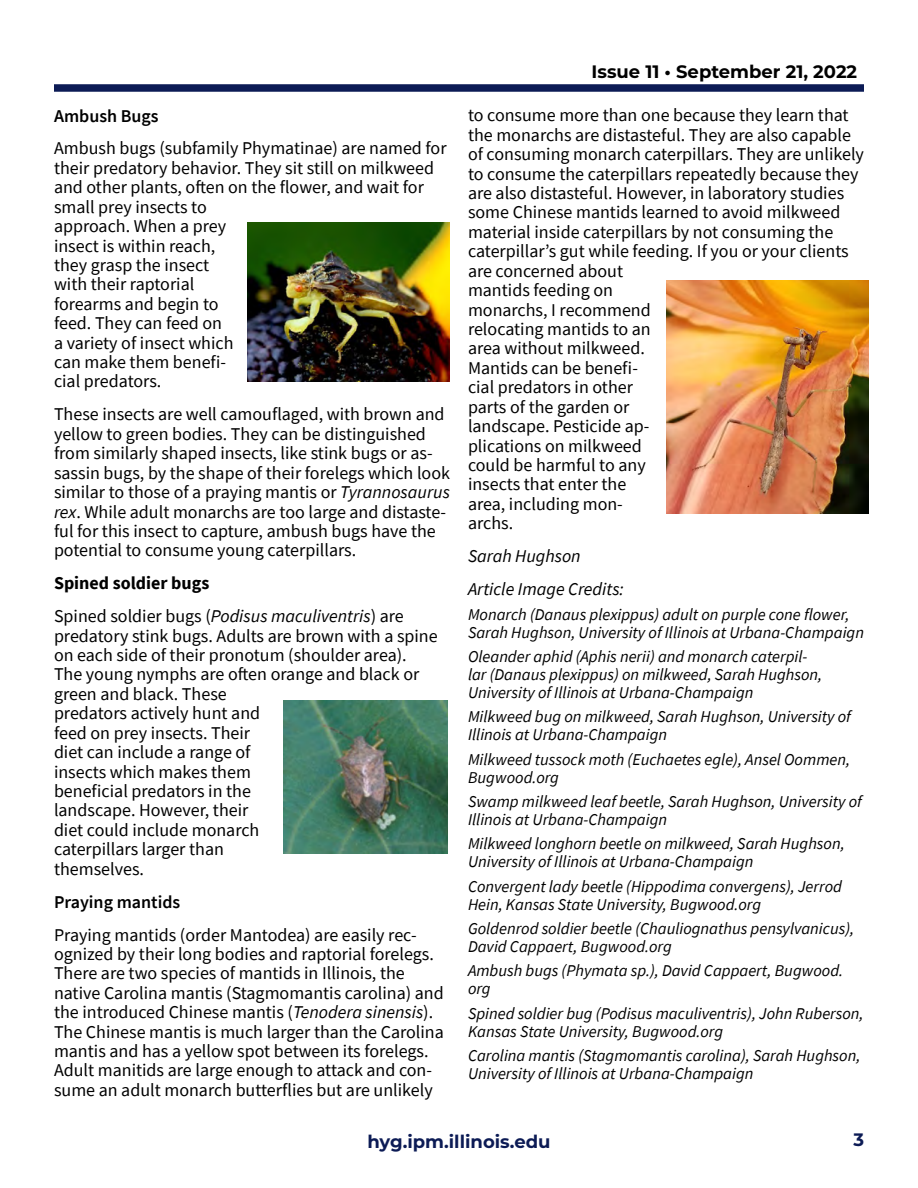
<style>
.page{position:relative;width:918px;height:1188px;background:#fff}
.page>*{position:absolute;margin:0;border:0;box-sizing:border-box;transform-origin:0 0}
.t1{font:18px/19.4px "Source Sans Pro";color:#000}
.t2{font:italic 18px/32.8px "Source Sans Pro";color:#000}
.t3{font:700 18px "Montserrat";color:#000}
.t4{font:600 18px "Source Sans Pro";color:#000}
.t5{font:700 18px "Montserrat";color:#0c1b55}
.t6{font:italic 16.5px/17.9px "Source Sans Pro";color:#000}
.s1{font-style:italic}
.s2{font-weight:700}
</style>
<div class="page">
<div style="left:54px;top:84px;width:810px;height:8px;background:#0c1b55"></div>
<img style="left:248px;top:223px;width:202px;height:158px">
<img style="left:283px;top:700px;width:165px;height:153px">
<img style="left:666px;top:280px;width:202px;height:234px">
<p class="t4" style="left:54px;top:104px;width:106px">Ambush Bugs</p>
<p class="t1" style="left:54px;top:139px;width:394px">Ambush bugs (subfamily Phymatinae) are named for their predatory behavior. They sit still on milkweed and other plants, often on the flower, and wait for small prey insects to<br>approach. When a prey<br>insect is within reach,<br>they grasp the insect<br>with their raptorial<br>forearms and begin to<br>feed. They can feed on<br>a variety of insect which<br>can make them benefi-<br>cial predators.</p>
<p class="t1" style="left:54px;top:405px;width:398px">These insects are well camouflaged, with brown and yellow to green bodies. They can be distinguished from similarly shaped insects, like stink bugs or as&shy;sassin bugs, by the shape of their forelegs which look similar to those of a praying mantis or <span class="s1">Tyrannosaurus rex</span>. While adult monarchs are too large and distaste&shy;ful for this insect to capture, ambush bugs have the potential to consume young caterpillars.</p>
<p class="t1" style="left:54px;top:567px;width:351px;line-height:32.8px"><span class="s2">Spined soldier bugs<br></span>Spined soldier bugs (<span class="s1">Podisus maculiventris</span>) are</p>
<p class="t1" style="left:54px;top:626px;width:385px">predatory stink bugs. Adults are brown with a spine on each side of their pronotum (shoulder area).<br>The young nymphs are often orange and black or green and black. These<br>predators actively hunt and<br>feed on prey insects. Their<br>diet can include a range of<br>insects which makes them<br>beneficial predators in the<br>landscape. However, their<br>diet could include monarch<br>caterpillars larger than<br>themselves.</p>
<p class="t4" style="left:54px;top:890px;width:128px">Praying mantids</p>
<p class="t1" style="left:54px;top:925px;width:391px">Praying mantids (order Mantodea) are easily rec&shy;ognized by their long bodies and raptorial forelegs.<br>There are two species of mantids in Illinois, the native Carolina mantis (Stagmomantis carolina) and the introduced Chinese mantis (<span class="s1">Tenodera sinensis</span>).<br>The Chinese mantis is much larger than the Carolina mantis and has a yellow spot between its forelegs.<br>Adult manitids are large enough to attack and con&shy;sume an adult monarch butterflies but are unlikely</p>
<p class="t3" style="left:592px;top:58px;width:267px">Issue 11 • September 21, 2022</p>
<p class="t1" style="left:468px;top:106px;width:398px">to consume more than one because they learn that the monarchs are distasteful. They are also capable of consuming monarch caterpillars. They are unlikely to consume the caterpillars repeatedly because they are also distasteful. However, in laboratory studies some Chinese mantids learned to avoid milkweed material inside caterpillars by not consuming the caterpillar’s gut while feeding. If you or your clients are concerned about<br>mantids feeding on<br>monarchs, I recommend<br>relocating mantids to an<br>area without milkweed.<br>Mantids can be benefi-<br>cial predators in other<br>parts of the garden or<br>landscape. Pesticide ap-<br>plications on milkweed<br>could be harmful to any<br>insects that enter the<br>area, including mon-<br>archs.</p>
<p class="t2" style="left:468px;top:540px;width:157px">Sarah Hughson<br>Article Image Credits:</p>
<p class="t6" style="left:468px;top:605px;width:398px">Monarch (Danaus plexippus) adult on purple cone flower,<br>Sarah Hughson, University of Illinois at Urbana-Champaign</p>
<p class="t6" style="left:468px;top:648px;width:356px">Oleander aphid (Aphis nerii) and monarch caterpil&shy;lar (Danaus plexippus) on milkweed, Sarah Hughson,<br>University of Illinois at Urbana-Champaign</p>
<p class="t6" style="left:468px;top:708px;width:384px">Milkweed bug on milkweed, Sarah Hughson, University of<br>Illinois at Urbana-Champaign</p>
<p class="t6" style="left:468px;top:750px;width:384px">Milkweed tussock moth (Euchaetes egle), Ansel Oommen,<br>Bugwood.org</p>
<p class="t6" style="left:468px;top:792px;width:395px">Swamp milkweed leaf beetle, Sarah Hughson, University of<br>Illinois at Urbana-Champaign</p>
<p class="t6" style="left:468px;top:835px;width:378px">Milkweed longhorn beetle on milkweed, Sarah Hughson,<br>University of Illinois at Urbana-Champaign</p>
<p class="t6" style="left:468px;top:877px;width:375px">Convergent lady beetle (Hippodima convergens), Jerrod<br>Hein, Kansas State University, Bugwood.org</p>
<p class="t6" style="left:468px;top:920px;width:388px">Goldenrod soldier beetle (Chauliognathus pensylvanicus),<br>David Cappaert, Bugwood.org</p>
<p class="t6" style="left:468px;top:962px;width:377px">Ambush bugs (Phymata sp.), David Cappaert, Bugwood. org</p>
<p class="t6" style="left:468px;top:1004px;width:397px">Spined soldier bug (Podisus maculiventris), John Ruberson,<br>Kansas State University, Bugwood.org</p>
<p class="t6" style="left:468px;top:1047px;width:394px">Carolina mantis (Stagmomantis carolina), Sarah Hughson,<br>University of Illinois at Urbana-Champaign</p>
<p class="t5" style="left:367px;top:1128px;width:185px">hyg.ipm.illinois.edu</p>
<p class="t5" style="left:853px;top:1126px;width:12px">3</p>
</div>
